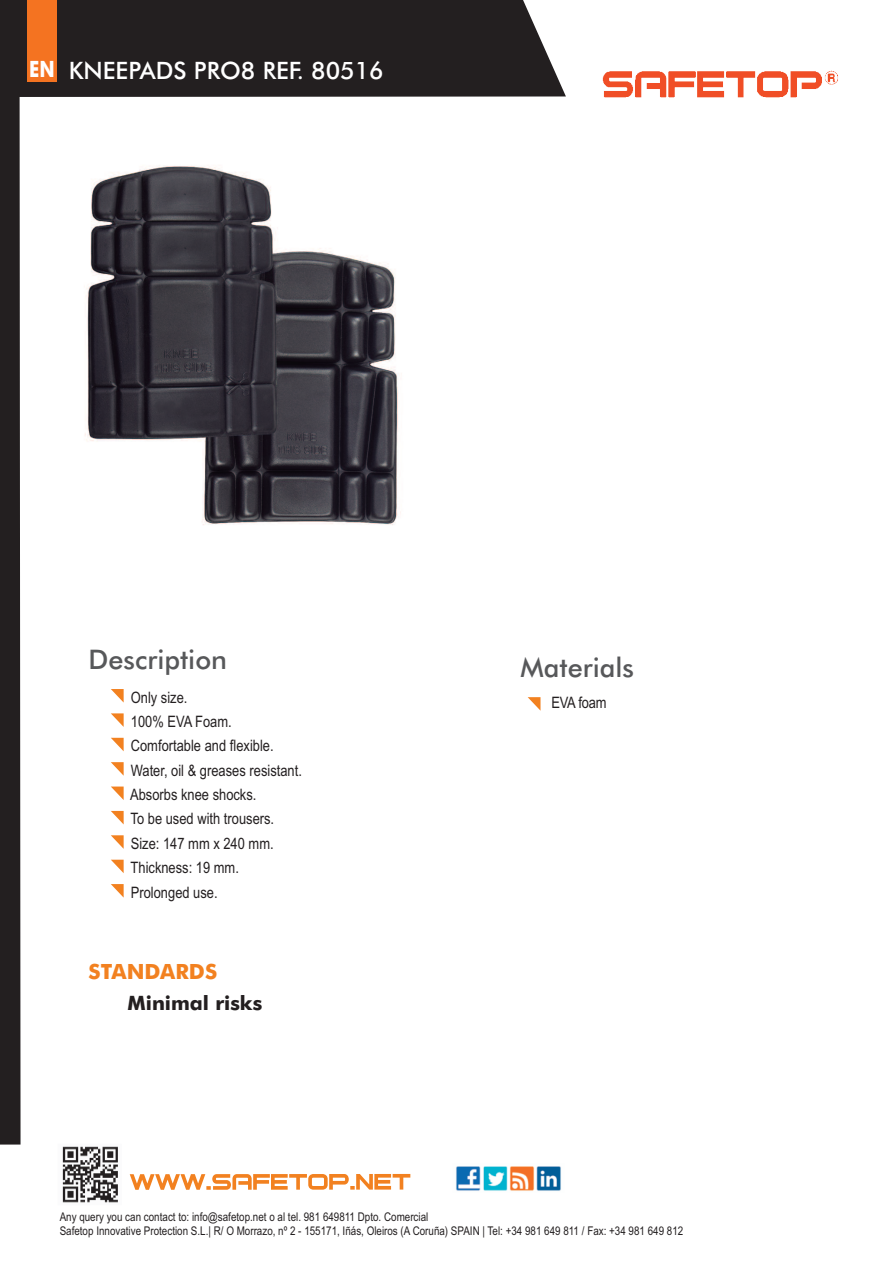
<style>
.page{position:relative;width:893px;height:1263px;background:#fff}
.page>*{position:absolute;margin:0;border:0;box-sizing:border-box;transform-origin:0 0}
.t1{font:500 27px "Futura BT";color:#57585a}
.t2{font:500 24px "Futura BT";color:#fff}
.t3{font:700 22.5px "Futura BT";color:#fff;scale:.8 1}
.t4{font:700 21px "Futura BT";color:#f28120}
.t5{font:700 19.8px "Futura BT";color:#231f20}
.t6{font:15.75px/24.5px "Arial Narrow";color:#231f20}
.t7{font:12px/14.2px "Arial Narrow";color:#231f20}
</style>
<div class="page">
<img style="left:85px;top:165px;width:316px;height:360px">
<div style="left:21px;top:0;width:545px;height:97px;background:#231f20"></div>
<img style="left:602px;top:70px;width:236px;height:28px">
<div style="left:0;top:0;width:21px;height:1144px;background:#231f20"></div>
<svg style="left:111px;top:689px;width:13px;height:13px"></svg>
<svg style="left:111px;top:713px;width:13px;height:14px"></svg>
<svg style="left:111px;top:738px;width:13px;height:13px"></svg>
<svg style="left:111px;top:762px;width:13px;height:14px"></svg>
<svg style="left:111px;top:786px;width:13px;height:14px"></svg>
<svg style="left:111px;top:811px;width:13px;height:13px"></svg>
<svg style="left:111px;top:835px;width:13px;height:14px"></svg>
<svg style="left:111px;top:860px;width:13px;height:13px"></svg>
<svg style="left:111px;top:884px;width:13px;height:13px"></svg>
<svg style="left:528px;top:697px;width:12px;height:13px"></svg>
<svg style="left:130px;top:1174px;width:280px;height:16px"></svg>
<img style="left:62px;top:1146px;width:56px;height:57px">
<img style="left:456px;top:1166px;width:105px;height:25px">
<div style="left:27px;top:0;width:30px;height:82px;background:#f47321"></div>
<h3 class="t3" style="left:29px;top:56px;width:33px">EN</h3>
<h2 class="t2" style="left:69px;top:56px;width:317px">KNEEPADS PRO8 REF. 80516</h2>
<h1 class="t1" style="left:89px;top:644px;width:140px">Description</h1>
<h1 class="t1" style="left:520px;top:652px;width:115px">Materials</h1>
<h3 class="t6" style="left:130px;top:685px;width:173px">Only size.<br>100% EVA Foam.<br>Comfortable and flexible.<br>Water, oil &amp; greases resistant.<br>Absorbs knee shocks.<br>To be used with trousers.<br>Size: 147 mm x 240 mm.<br>Thickness: 19 mm.<br>Prolonged use.</h3>
<h3 class="t4" style="left:89px;top:960px;width:130px">STANDARDS</h3>
<h3 class="t5" style="left:128px;top:992px;width:136px">Minimal risks</h3>
<h3 class="t6" style="left:551px;top:690px;width:57px">EVA foam</h3>
<p class="t7" style="left:60px;top:1209px;width:625px">Any query you can contact to: info@safetop.net o al tel. 981 649811 Dpto. Comercial<br>Safetop Innovative Protection S.L.| R/ O Morrazo, nº 2 - 155171, Iñás, Oleiros (A Coruña) SPAIN | Tel: +34 981 649 811 / Fax: +34 981 649 812</p>
</div>
